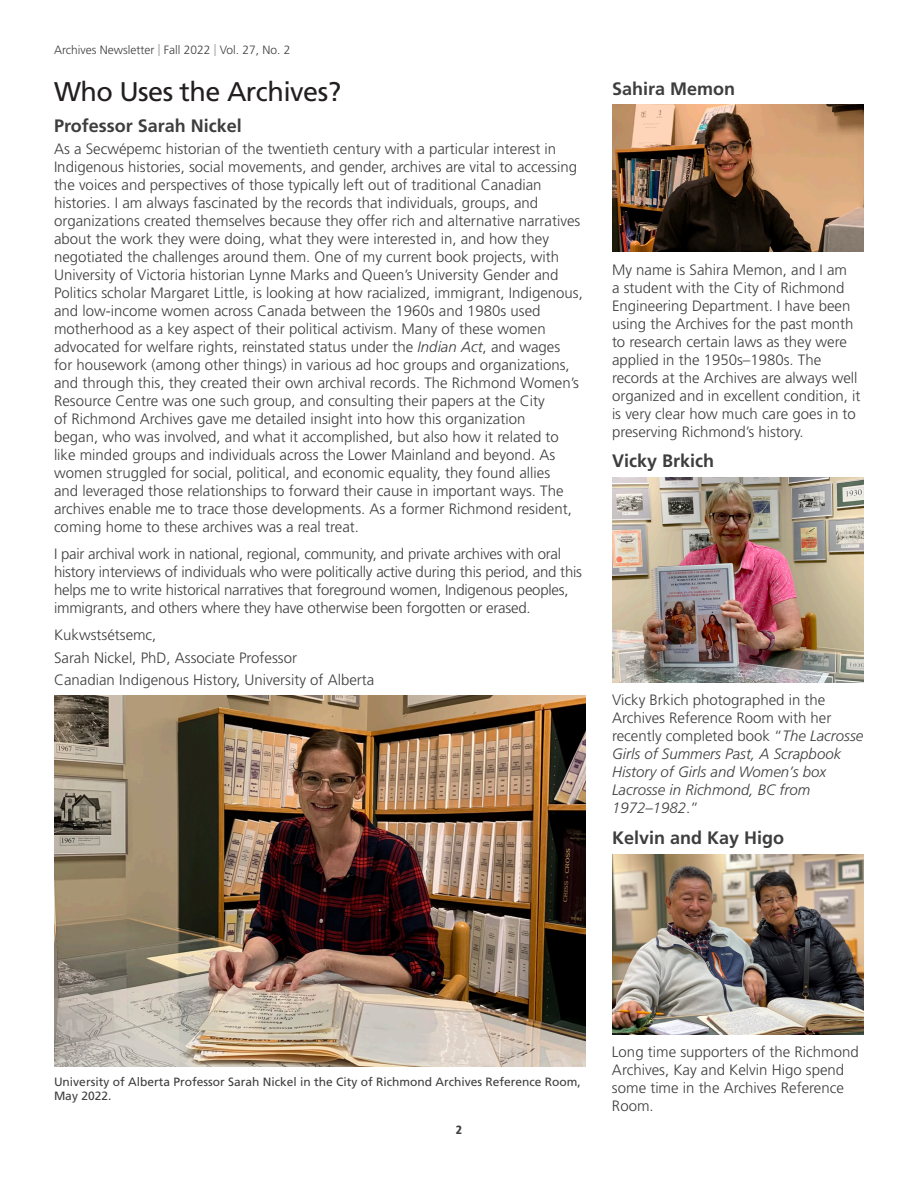
<style>
.page{position:relative;width:918px;height:1188px;background:#fff}
.page>*{position:absolute;margin:0;border:0;box-sizing:border-box;transform-origin:0 0}
.Heading{font:27px "Frutiger LT Std";letter-spacing:-.02em;color:#231f20}
.Subhead{font:700 18px "Frutiger LT Std";color:#3e3e3f}
.Body_Copy__First_Par{font:300 15px/18px "Frutiger LT Std";color:#3e3e3f}
.Body_Copy{font:300 15px/18px "Frutiger LT Std";letter-spacing:-.015em;color:#3e3e3f}
.Body_Copy__First_Par-2{font:italic 300 15px/18px "Frutiger LT Std";color:#3e3e3f}
.t1{font:12px/14.4px "Frutiger LT Std";color:#3e3e3f}
.t2{font:300 12px "Frutiger LT Std";color:#3e3e3f}
.t3{font:900 condensed 12px "Frutiger LT Std";color:#3e3e3f}
.s1{color:#939598}
.s2{font-style:italic}
.s3{font-style:normal}
</style>
<div class="page">
<img style="left:54px;top:696px;width:531px;height:371px">
<img style="left:612px;top:105px;width:252px;height:147px">
<img style="left:612px;top:477px;width:252px;height:206px">
<img style="left:612px;top:854px;width:252px;height:180px">
<p class="t2" style="left:54px;top:43px;width:238px">Archives Newsletter <span class="s1">|</span> Fall 2022 <span class="s1">|</span> Vol. 27, No. 2</p>
<p class="Heading" style="left:54px;top:76px;width:289px">Who Uses the Archives?</p>
<p class="Subhead" style="left:54px;top:115px;width:189px">Professor Sarah Nickel</p>
<p class="Body_Copy__First_Par" style="left:54px;top:140px;width:530px">As a Secwépemc historian of the twentieth century with a particular interest in Indigenous histories, social movements, and gender, archives are vital to accessing the voices and perspectives of those typically left out of traditional Canadian histories. I am always fascinated by the records that individuals, groups, and organizations created themselves because they offer rich and alternative narratives about the work they were doing, what they were interested in, and how they negotiated the challenges around them. One of my current book projects, with University of Victoria historian Lynne Marks and Queen’s University Gender and Politics scholar Margaret Little, is looking at how racialized, immigrant, Indigenous, and low-income women across Canada between the 1960s and 1980s used motherhood as a key aspect of their political activism. Many of these women advocated for welfare rights, reinstated status under the <span class="s2">Indian Act</span>, and wages<br>for housework (among other things) in various ad hoc groups and organizations, and through this, they created their own archival records. The Richmond Women’s Resource Centre was one such group, and consulting their papers at the City<br>of Richmond Archives gave me detailed insight into how this organization<br>began, who was involved, and what it accomplished, but also how it related to like minded groups and individuals across the Lower Mainland and beyond. As women struggled for social, political, and economic equality, they found allies<br>and leveraged those relationships to forward their cause in important ways. The archives enable me to trace those developments. As a former Richmond resident, coming home to these archives was a real treat.</p>
<p class="Body_Copy" style="left:54px;top:545px;width:530px">I pair archival work in national, regional, community, and private archives with oral history interviews of individuals who were politically active during this period, and this helps me to write historical narratives that foreground women, Indigenous peoples, immigrants, and others where they have otherwise been forgotten or erased.</p>
<p class="Body_Copy" style="left:54px;top:626px;width:104px">Kukwstsétsemc,</p>
<p class="Body_Copy__First_Par" style="left:54px;top:649px;width:245px">Sarah Nickel, PhD, Associate Professor</p>
<p class="Body_Copy__First_Par" style="left:54px;top:671px;width:322px">Canadian Indigenous History, University of Alberta</p>
<p class="Subhead" style="left:612px;top:78px;width:125px">Sahira Memon</p>
<p class="Body_Copy__First_Par" style="left:612px;top:261px;width:250px">My name is Sahira Memon, and I am<br>a student with the City of Richmond Engineering Department. I have been using the Archives for the past month to research certain laws as they were applied in the 1950s–1980s. The records at the Archives are always well organized and in excellent condition, it is very clear how much care goes in to preserving Richmond’s history.</p>
<p class="Subhead" style="left:612px;top:450px;width:104px">Vicky Brkich</p>
<p class="Body_Copy__First_Par-2" style="left:612px;top:691px;width:253px"><span class="s3">Vicky Brkich photographed in the<br>Archives Reference Room with her recently completed book “</span>The Lacrosse<br>Girls of Summers Past, A Scrapbook<br>History of Girls and Women’s box<br>Lacrosse in Richmond, BC from<br>1972–1982<span class="s3">.”</span></p>
<p class="Subhead" style="left:612px;top:827px;width:174px">Kelvin and Kay Higo</p>
<p class="t1" style="left:54px;top:1074px;width:528px">University of Alberta Professor Sarah Nickel in the City of Richmond Archives Reference Room,<br>May 2022.</p>
<p class="t3" style="left:456px;top:1123px;width:8px">2</p>
<p class="Body_Copy__First_Par" style="left:612px;top:1043px;width:248px">Long time supporters of the Richmond<br>Archives, Kay and Kelvin Higo spend some time in the Archives Reference<br>Room.</p>
</div>
